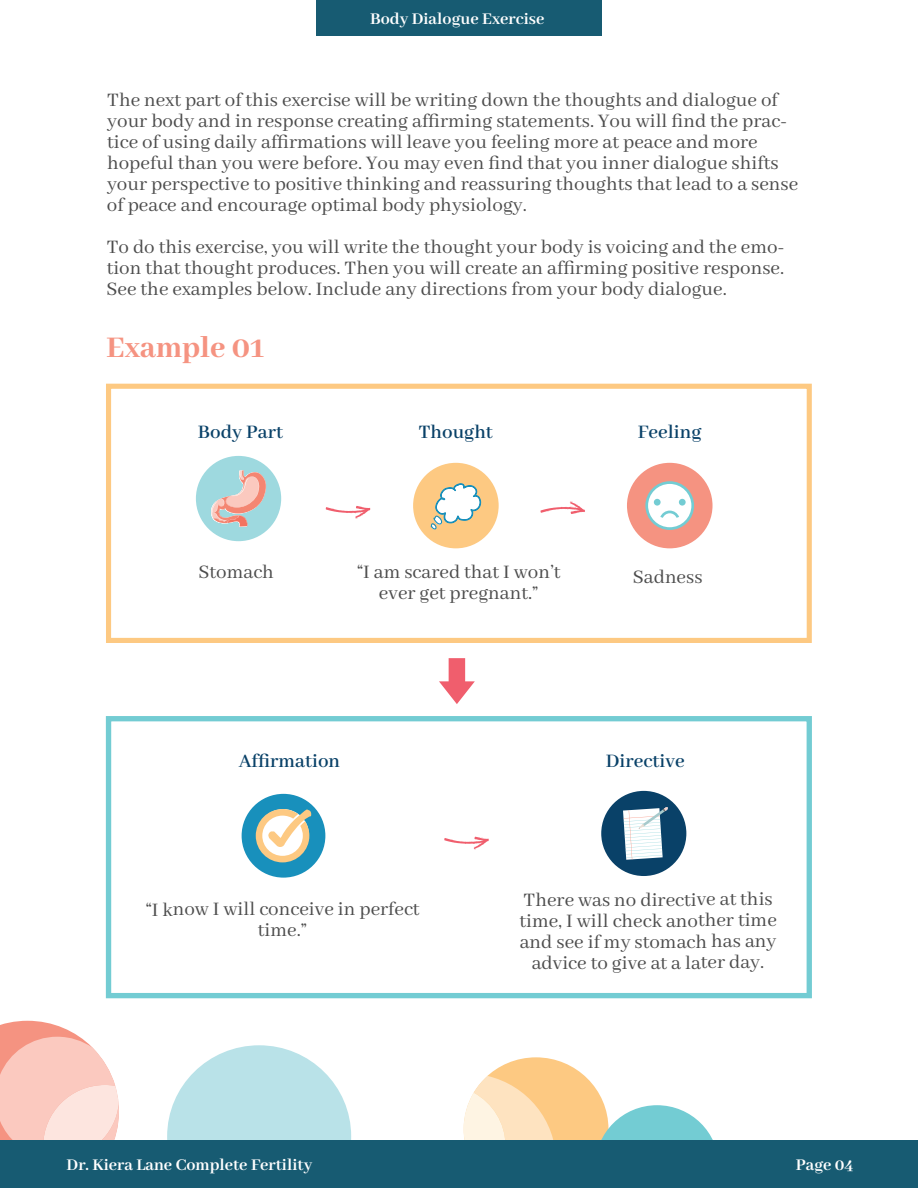
<style>
.page{position:relative;width:918px;height:1188px;background:#fff}
.page>*{position:absolute;margin:0;border:0;box-sizing:border-box;transform-origin:0 0}
.t1{font:800 33px "Abhaya Libre";color:#f59381}
.t2{font:21px/21px "Abhaya Libre";color:#4c4c4c;text-align:center}
.t3{font:600 21px "Abhaya Libre";color:#094168}
.t4{font:700 18px "Abhaya Libre";color:#fff}
</style>
<div class="page">
<svg style="left:378px;top:1057px;width:341px;height:84px"></svg>
<svg style="left:0;top:1021px;width:351px;height:120px"></svg>
<div style="left:316px;top:0;width:286px;height:35px;background:#175b72"></div>
<div style="left:0;top:1141px;width:918px;height:47px;background:#175b72"></div>
<svg style="left:196px;top:456px;width:85px;height:85px"></svg>
<div style="left:106px;top:384px;width:706px;height:259px;border:5px solid #fdc982"></div>
<div style="left:106px;top:716px;width:706px;height:282px;border:5px solid #73ccd3"></div>
<div style="left:601px;top:791px;width:85px;height:85px;background:#094168;border-radius:50%"></div>
<svg style="left:623px;top:807px;width:45px;height:53px"></svg>
<div style="left:242px;top:794px;width:83px;height:84px;background:#1890bc;border-radius:50%"></div>
<svg style="left:256px;top:809px;width:56px;height:53px"></svg>
<div style="left:413px;top:463px;width:86px;height:85px;background:#fdc982;border-radius:50%"></div>
<svg style="left:431px;top:483px;width:50px;height:46px"></svg>
<div style="left:627px;top:463px;width:86px;height:85px;background:#f59381;border-radius:50%"></div>
<svg style="left:645px;top:481px;width:49px;height:49px"></svg>
<svg style="left:326px;top:506px;width:44px;height:13px"></svg>
<svg style="left:540px;top:501px;width:45px;height:13px"></svg>
<svg style="left:439px;top:658px;width:36px;height:46px"></svg>
<svg style="left:444px;top:837px;width:45px;height:13px"></svg>
<p class="t4" style="left:370px;top:9px;width:176px">Body Dialogue Exercise</p>
<p class="t2" style="left:107px;top:90px;width:693px;text-align:left">The next part of this exercise will be writing down the thoughts and dialogue of your body and in response creating affirming statements. You will find the prac&shy;tice of using daily affirmations will leave you feeling more at peace and more hopeful than you were before. You may even find that you inner dialogue shifts your perspective to positive thinking and reassuring thoughts that lead to a sense of peace and encourage optimal body physiology.</p>
<p class="t2" style="left:107px;top:237px;width:680px;text-align:justify">To do this exercise, you will write the thought your body is voicing and the emo&shy;tion that thought produces. Then you will create an affirming positive response.<br>See the examples below. Include any directions from your body dialogue.</p>
<h1 class="t1" style="left:106px;top:329px;width:160px">Example 01</h1>
<p class="t3" style="left:198px;top:420px;width:87px">Body Part</p>
<p class="t3" style="left:419px;top:420px;width:76px">Thought</p>
<p class="t3" style="left:638px;top:420px;width:65px">Feeling</p>
<p class="t2" style="left:199px;top:562px;width:77px">Stomach</p>
<p class="t2" style="left:357px;top:562px;width:205px">“I am scared that I won’t ever get pregnant.”</p>
<p class="t2" style="left:633px;top:568px;width:71px">Sadness</p>
<p class="t3" style="left:239px;top:749px;width:103px">Affirmation</p>
<p class="t3" style="left:606px;top:749px;width:80px">Directive</p>
<p class="t2" style="left:146px;top:900px;width:275px">“I know I will conceive in perfect time.”</p>
<p class="t2" style="left:519px;top:890px;width:259px">There was no directive at this time, I will check another time and see if my stomach has any advice to give at a later day.</p>
<p class="t4" style="left:67px;top:1155px;width:247px">Dr. Kiera Lane Complete Fertility</p>
<p class="t4" style="left:796px;top:1155px;width:59px">Page 04</p>
</div>
